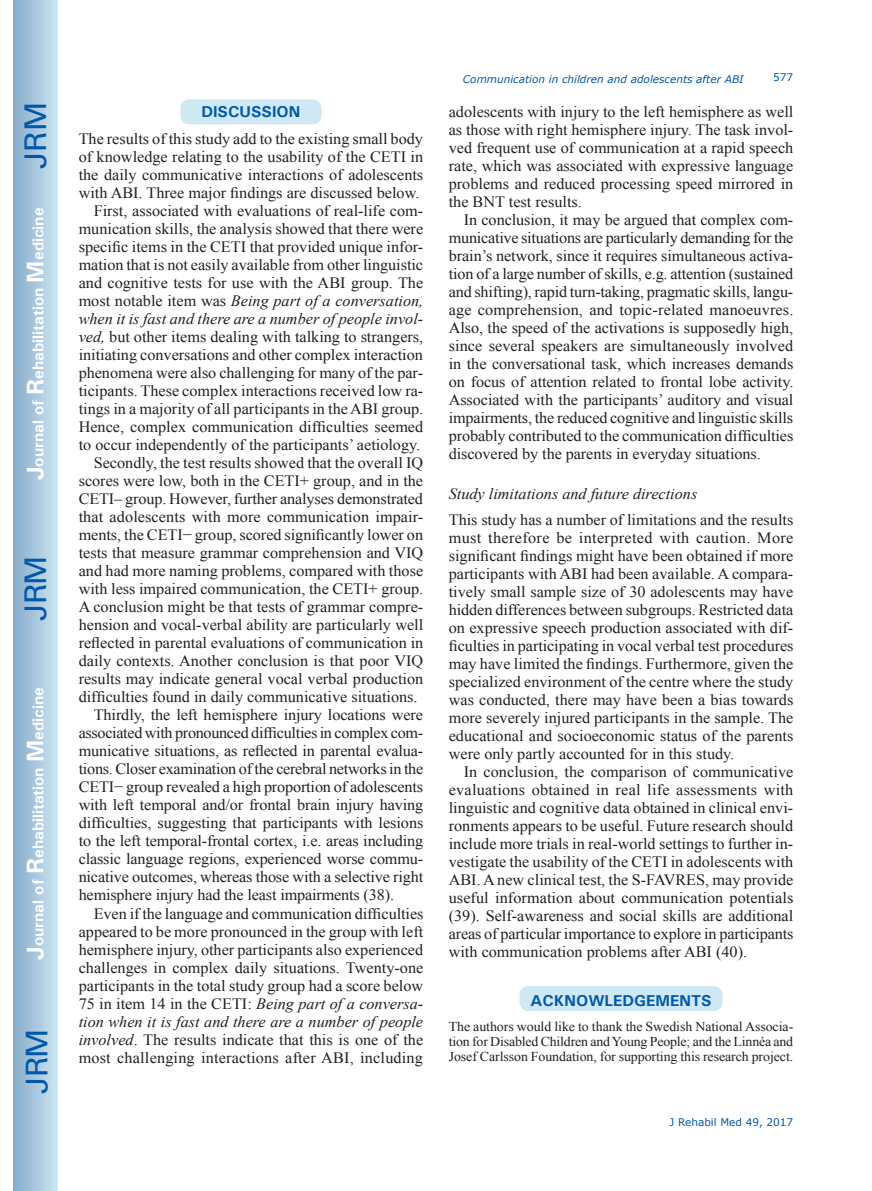
<style>
.page{position:relative;width:872px;height:1191px;background:#fff}
.page>*{position:absolute;margin:0;border:0;box-sizing:border-box;transform-origin:0 0}
.t1{font:30px "Univers";letter-spacing:-.03em;color:#0157a8}
.t2{font:15.75px/18px "Times New Roman";color:#231f20;text-align:justify}
.t3{font:italic 15.75px "Times New Roman";color:#231f20}
.t4{font:700 15.75px "Univers";color:#fff}
.t5{font:15.75px "Times New Roman";letter-spacing:-.02em;color:#231f20}
.t6{font:700 15.75px "Univers";color:#0157a8}
.t7{font:13.5px/15px "Times New Roman";letter-spacing:-.005em;color:#231f20;text-align:justify}
.t8{font:italic 10.5px "Verdana";color:#0157a8}
.t9{font:10.5px "Verdana";color:#0157a8}
.s1{font-size:24px}
.s2{font-style:normal}
.s3{font-style:italic}
</style>
<div class="page">
<div style="left:14px;top:0;width:43px;height:1191px;background:linear-gradient(to right,#88acca,#cbe5f2)"></div>
<div style="left:519px;top:985px;width:204px;height:26px;background:#cee8f4;border-radius:10px"></div>
<div style="left:518px;top:984px;width:206px;height:28px;border:2px solid #fff;border-radius:10px"></div>
<div style="left:180px;top:99px;width:142px;height:26px;background:#cee8f4;border-radius:10px"></div>
<div style="left:179px;top:98px;width:144px;height:28px;border:2px solid #fff;border-radius:10px"></div>
<h1 class="t1" style="left:18px;top:169px;width:68px;rotate:-90deg">JRM</h1>
<p class="t4" style="left:28px;top:480px;width:274px;rotate:-90deg"><span class="s1">J</span>ournal of <span class="s1">R</span>ehabilitation <span class="s1">M</span>edicine</p>
<h1 class="t1" style="left:18px;top:620px;width:67px;rotate:-90deg">JRM</h1>
<p class="t4" style="left:28px;top:959px;width:274px;rotate:-90deg"><span class="s1">J</span>ournal of <span class="s1">R</span>ehabilitation <span class="s1">M</span>edicine</p>
<h1 class="t1" style="left:19px;top:1093px;width:67px;rotate:-90deg">JRM</h1>
<p class="t6" style="left:201px;top:102px;width:100px">DISCUSSION</p>
<p class="t2" style="left:79px;top:130px;width:346px">The results of this study add to the existing small body</p>
<p class="t2" style="left:79px;top:148px;width:346px">of knowledge relating to the usability of the CETI in</p>
<p class="t2" style="left:79px;top:166px;width:346px">the daily communicative interactions of adolescents</p>
<p class="t2" style="left:79px;top:184px;width:342px">with ABI. Three major findings are discussed below.</p>
<p class="t2" style="left:94px;top:202px;width:331px">First, associated with evaluations of real-life com-</p>
<p class="t2" style="left:79px;top:220px;width:346px">munication skills, the analysis showed that there were</p>
<p class="t2" style="left:79px;top:238px;width:346px">specific items in the CETI that provided unique infor-</p>
<p class="t2" style="left:79px;top:256px;width:346px">mation that is not easily available from other linguistic</p>
<p class="t2" style="left:79px;top:274px;width:346px">and cognitive tests for use with the ABI group. The</p>
<p class="t3" style="left:79px;top:290px;width:346px"><span class="s2">most notable item was</span> Being part of a conversation,</p>
<p class="t3" style="left:79px;top:308px;width:346px">when it is fast and there are a number of people invol-</p>
<p class="t2" style="left:79px;top:328px;width:346px"><span class="s3">ved,</span> but other items dealing with talking to strangers,</p>
<p class="t2" style="left:79px;top:346px;width:346px">initiating conversations and other complex interaction</p>
<p class="t2" style="left:79px;top:364px;width:346px">phenomena were also challenging for many of the par-</p>
<p class="t2" style="left:79px;top:382px;width:346px">ticipants. These complex interactions received low ra-</p>
<p class="t2" style="left:79px;top:400px;width:346px">tings in a majority of all participants in the ABI group.</p>
<p class="t2" style="left:79px;top:418px;width:346px">Hence, complex communication difficulties seemed</p>
<p class="t2" style="left:79px;top:436px;width:343px">to occur independently of the participants’ aetiology.</p>
<p class="t2" style="left:94px;top:454px;width:331px">Secondly, the test results showed that the overall IQ</p>
<p class="t2" style="left:79px;top:472px;width:346px">scores were low, both in the CETI+ group, and in the</p>
<p class="t2" style="left:79px;top:490px;width:346px">CETI– group. However, further analyses demonstrated</p>
<p class="t2" style="left:79px;top:508px;width:346px">that adolescents with more communication impair-</p>
<p class="t2" style="left:79px;top:526px;width:346px">ments, the CETI− group, scored significantly lower on</p>
<p class="t2" style="left:79px;top:544px;width:346px">tests that measure grammar comprehension and VIQ</p>
<p class="t2" style="left:79px;top:562px;width:346px">and had more naming problems, compared with those</p>
<p class="t2" style="left:79px;top:580px;width:346px">with less impaired communication, the CETI+ group.</p>
<p class="t2" style="left:79px;top:598px;width:346px">A conclusion might be that tests of grammar compre-</p>
<p class="t2" style="left:79px;top:616px;width:346px">hension and vocal-verbal ability are particularly well</p>
<p class="t2" style="left:79px;top:634px;width:346px">reflected in parental evaluations of communication in</p>
<p class="t2" style="left:79px;top:652px;width:346px">daily contexts. Another conclusion is that poor VIQ</p>
<p class="t2" style="left:79px;top:670px;width:346px">results may indicate general vocal verbal production</p>
<p class="t2" style="left:79px;top:688px;width:340px">difficulties found in daily communicative situations.</p>
<p class="t2" style="left:94px;top:706px;width:331px">Thirdly, the left hemisphere injury locations were</p>
<p class="t5" style="left:79px;top:722px;width:346px">associated with pronounced difficulties in complex com-</p>
<p class="t2" style="left:79px;top:742px;width:346px">municative situations, as reflected in parental evalua-</p>
<p class="t2" style="left:79px;top:760px;width:346px">tions. Closer examination of the cerebral networks in the</p>
<p class="t2" style="left:79px;top:778px;width:346px">CETI− group revealed a high proportion of adolescents</p>
<p class="t2" style="left:79px;top:796px;width:346px">with left temporal and/or frontal brain injury having</p>
<p class="t2" style="left:79px;top:814px;width:346px">difficulties, suggesting that participants with lesions</p>
<p class="t2" style="left:79px;top:832px;width:346px">to the left temporal-frontal cortex, i.e. areas including</p>
<p class="t2" style="left:79px;top:850px;width:346px">classic language regions, experienced worse commu-</p>
<p class="t2" style="left:79px;top:868px;width:346px">nicative outcomes, whereas those with a selective right</p>
<p class="t2" style="left:79px;top:886px;width:317px">hemisphere injury had the least impairments (38).</p>
<p class="t2" style="left:94px;top:904px;width:331px">Even if the language and communication difficulties</p>
<p class="t2" style="left:79px;top:922px;width:346px">appeared to be more pronounced in the group with left</p>
<p class="t2" style="left:79px;top:940px;width:346px">hemisphere injury, other participants also experienced</p>
<p class="t2" style="left:79px;top:958px;width:346px">challenges in complex daily situations. Twenty-one</p>
<p class="t2" style="left:79px;top:976px;width:346px">participants in the total study group had a score below</p>
<p class="t3" style="left:79px;top:992px;width:346px"><span class="s2">75 in item 14 in the CETI:</span> Being part of a conversa-</p>
<p class="t3" style="left:79px;top:1010px;width:346px">tion when it is fast and there are a number of people</p>
<p class="t2" style="left:79px;top:1030px;width:346px"><span class="s3">involved</span>. The results indicate that this is one of the</p>
<p class="t2" style="left:79px;top:1048px;width:346px">most challenging interactions after ABI, including</p>
<p class="t8" style="left:463px;top:72px;width:282px">Communication in children and adolescents after ABI</p>
<p class="t9" style="left:773px;top:70px;width:22px">577</p>
<p class="t2" style="left:449px;top:103px;width:346px">adolescents with injury to the left hemisphere as well as those with right hemisphere injury. The task invol&shy;ved frequent use of communication at a rapid speech rate, which was associated with expressive language problems and reduced processing speed mirrored in the BNT test results.</p>
<p class="t2" style="left:449px;top:211px;width:346px;text-indent:15px">In conclusion, it may be argued that complex com&shy;municative situations are particularly demanding for the brain’s network, since it requires simultaneous activa&shy;tion of a large number of skills, e.g. attention (sustained and shifting), rapid turn-taking, pragmatic skills, langu&shy;age comprehension, and topic-related manoeuvres.<br>Also, the speed of the activations is supposedly high, since several speakers are simultaneously involved in the conversational task, which increases demands on focus of attention related to frontal lobe activity.<br>Associated with the participants’ auditory and visual impairments, the reduced cognitive and linguistic skills probably contributed to the communication difficulties discovered by the parents in everyday situations.</p>
<p class="t3" style="left:449px;top:483px;width:250px">Study limitations and future directions</p>
<p class="t2" style="left:449px;top:510px;width:346px">This study has a number of limitations and the results must therefore be interpreted with caution. More significant findings might have been obtained if more participants with ABI had been available. A compara&shy;tively small sample size of 30 adolescents may have hidden differences between subgroups. Restricted data on expressive speech production associated with dif&shy;ficulties in participating in vocal verbal test procedures may have limited the findings. Furthermore, given the specialized environment of the centre where the study was conducted, there may have been a bias towards more severely injured participants in the sample. The educational and socioeconomic status of the parents were only partly accounted for in this study.</p>
<p class="t2" style="left:449px;top:762px;width:346px;text-indent:15px">In conclusion, the comparison of communicative evaluations obtained in real life assessments with linguistic and cognitive data obtained in clinical envi&shy;ronments appears to be useful. Future research should include more trials in real-world settings to further in&shy;vestigate the usability of the CETI in adolescents with ABI. A new clinical test, the S-FAVRES, may provide useful information about communication potentials (39). Self-awareness and social skills are additional areas of particular importance to explore in participants with communication problems after ABI (40).</p>
<p class="t6" style="left:530px;top:990px;width:183px">ACKNOWLEDGEMENTS</p>
<p class="t7" style="left:449px;top:1019px;width:346px">The authors would like to thank the Swedish National Associa&shy;tion for Disabled Children and Young People; and the Linnéa and Josef Carlsson Foundation, for supporting this research project.</p>
<p class="t9" style="left:669px;top:1114px;width:125px">J Rehabil Med 49, 2017</p>
</div>
